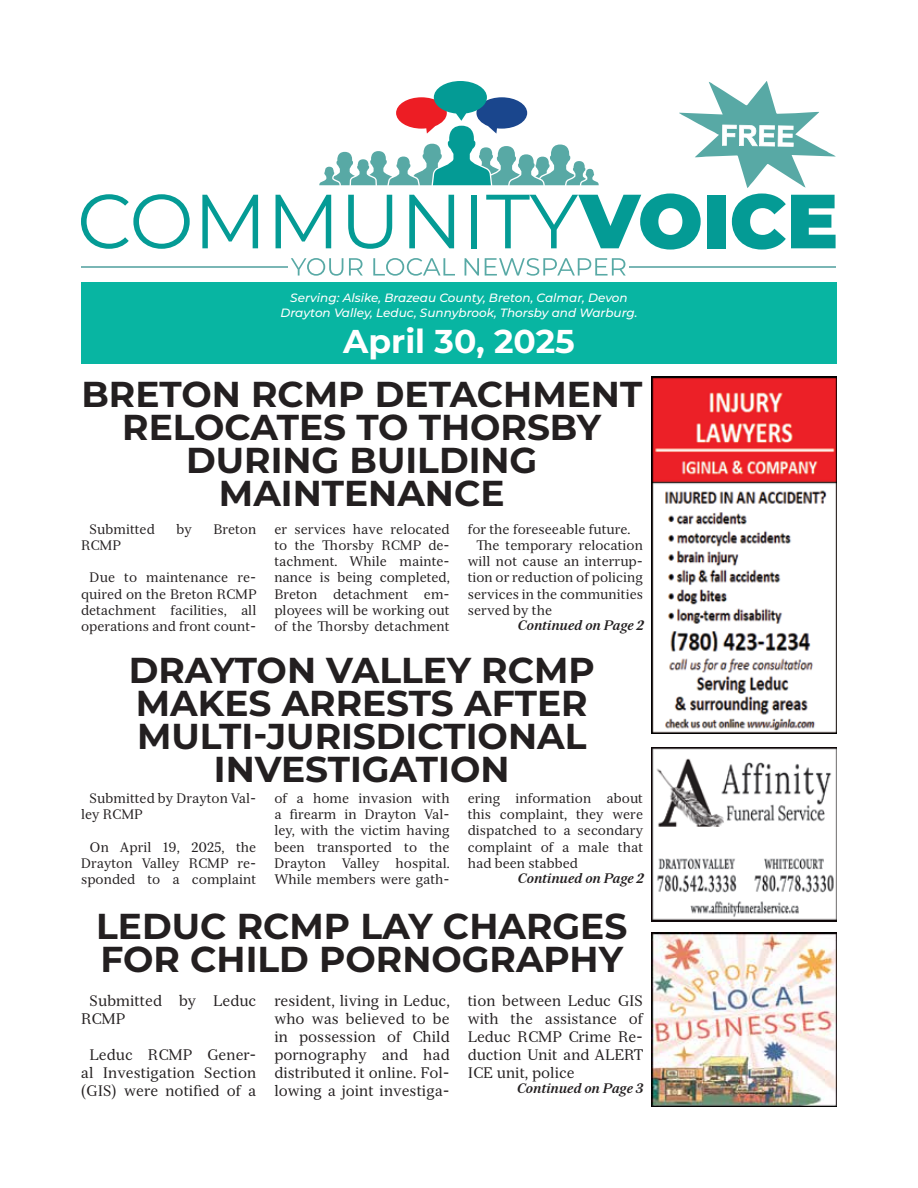
<style>
.page{position:relative;width:918px;height:1188px;background:#fff}
.page>*{position:absolute;margin:0;border:0;box-sizing:border-box;transform-origin:0 0}
.t1{font:700 36px/33px "Montserrat";color:#231f20;text-align:center}
.t2{font:700 33px "Montserrat";color:#fff}
.t3{font:15px/18px "Serif 12 Beta";color:#231f20;text-align:justify}
.t4{font:13.5px/16.2px "Serif 12 Beta";color:#231f20;text-align:justify}
.t5{font:italic 700 13.5px "Serif 12 Beta";color:#231f20}
.t6{font:italic 500 12px/14.4px "Montserrat";color:#fff;text-align:center}
</style>
<div class="page">
<div style="left:81px;top:282px;width:756px;height:81px;background:#08b5a2"></div>
<hr style="left:81px;top:266px;width:206px;height:2px;background:#7ab6b5">
<hr style="left:629px;top:266px;width:207px;height:2px;background:#7ab6b5">
<svg style="left:291px;top:258px;width:52px;height:18px"></svg>
<svg style="left:349px;top:258px;width:14px;height:18px"></svg>
<svg style="left:373px;top:258px;width:82px;height:18px"></svg>
<svg style="left:465px;top:258px;width:14px;height:18px"></svg>
<svg style="left:485px;top:258px;width:141px;height:18px"></svg>
<svg style="left:81px;top:194px;width:109px;height:55px"></svg>
<svg style="left:202px;top:195px;width:56px;height:53px"></svg>
<svg style="left:276px;top:81px;width:560px;height:169px"></svg>
<img style="left:652px;top:747px;width:185px;height:174px">
<img style="left:652px;top:376px;width:185px;height:357px">
<img style="left:652px;top:932px;width:185px;height:175px">
<p class="t6" style="left:280px;top:290px;width:359px">Serving: Alsike, Brazeau County, Breton, Calmar, Devon<br>Drayton Valley, Leduc, Sunnybrook, Thorsby and Warburg.</p>
<h2 class="t2" style="left:343px;top:318px;width:233px">April 30, 2025</h2>
<h1 class="t1" style="left:81px;top:376px;width:562px">BRETON RCMP DETACHMENT<br>RELOCATES TO THORSBY<br>DURING BUILDING<br>MAINTENANCE</h1>
<p class="t4" style="left:90px;top:521px;width:67px">Submitted</p>
<p class="t4" style="left:176px;top:521px;width:17px">by</p>
<p class="t4" style="left:213px;top:521px;width:45px">Breton</p>
<p class="t4" style="left:81px;top:537px;width:42px">RCMP</p>
<p class="t4" style="left:81px;top:570px;width:177px;text-indent:9px">Due to maintenance re&shy;quired on the Breton RCMP detachment facilities, all operations and front count-</p>
<p class="t4" style="left:274px;top:521px;width:177px">er services have relocated to the Thorsby RCMP de&shy;tachment. While mainte&shy;nance is being completed, Breton detachment em&shy;ployees will be working out of the Thorsby detachment</p>
<p class="t4" style="left:468px;top:521px;width:164px">for the foreseeable future.</p>
<p class="t4" style="left:476px;top:537px;width:168px">The temporary relocation</p>
<p class="t4" style="left:468px;top:553px;width:177px">will not cause an interrup-</p>
<p class="t4" style="left:468px;top:570px;width:177px">tion or reduction of policing</p>
<p class="t4" style="left:468px;top:586px;width:177px">services in the communities</p>
<p class="t4" style="left:468px;top:602px;width:86px">served by the</p>
<p class="t5" style="left:518px;top:617px;width:127px">Continued on Page 2</p>
<h1 class="t1" style="left:129px;top:652px;width:468px">DRAYTON VALLEY RCMP<br>MAKES ARRESTS AFTER<br>MULTI-JURISDICTIONAL<br>INVESTIGATION</h1>
<p class="t4" style="left:81px;top:790px;width:177px;text-indent:9px">Submitted by Drayton Val&shy;ley RCMP</p>
<p class="t4" style="left:81px;top:839px;width:177px;text-indent:9px">On April 19, 2025, the Drayton Valley RCMP re&shy;sponded to a complaint</p>
<p class="t4" style="left:274px;top:790px;width:177px">of a home invasion with a firearm in Drayton Val&shy;ley, with the victim having been transported to the Drayton Valley hospital.<br>While members were gath-</p>
<p class="t4" style="left:468px;top:790px;width:177px">ering information about this complaint, they were dispatched to a secondary complaint of a male that had been stabbed</p>
<p class="t5" style="left:518px;top:870px;width:127px">Continued on Page 2</p>
<h1 class="t1" style="left:96px;top:908px;width:533px;text-align:left">LEDUC RCMP LAY CHARGES<br>FOR CHILD PORNOGRAPHY</h1>
<p class="t3" style="left:81px;top:992px;width:177px;text-indent:9px">Submitted by Leduc<br>RCMP</p>
<p class="t3" style="left:81px;top:1046px;width:177px;text-align:center">Leduc RCMP Gener&shy;al Investigation Section (GIS) were notified of a</p>
<p class="t3" style="left:274px;top:992px;width:177px">resident, living in Leduc, who was believed to be in possession of Child pornography and had distributed it online. Fol&shy;lowing a joint investiga-</p>
<p class="t3" style="left:468px;top:992px;width:177px">tion between Leduc GIS with the assistance of Leduc RCMP Crime Re&shy;duction Unit and ALERT ICE unit, police</p>
<p class="t5" style="left:517px;top:1080px;width:128px">Continued on Page 3</p>
</div>
